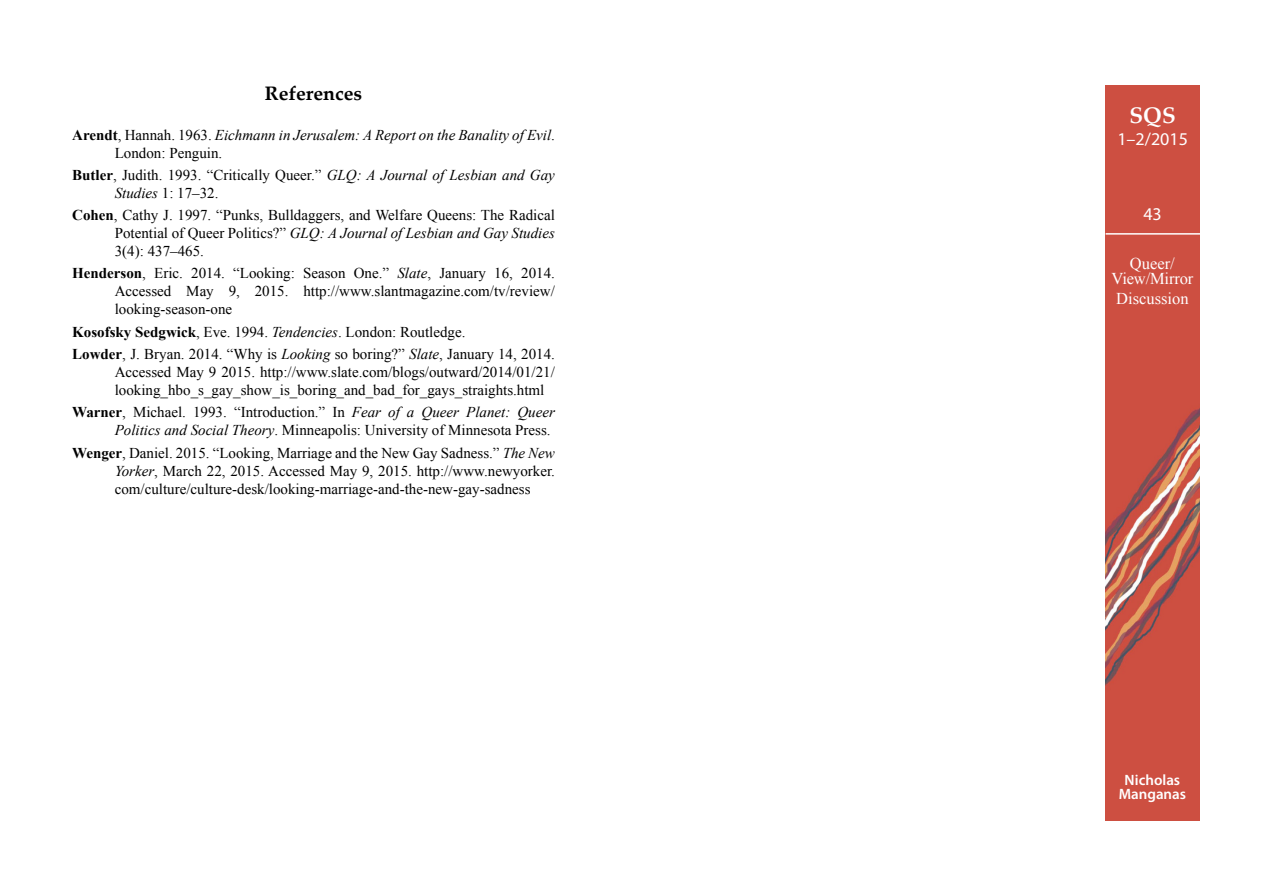
<style>
.page{position:relative;width:1263px;height:893px;background:#fff}
.page>*{position:absolute;margin:0;border:0;box-sizing:border-box;transform-origin:0 0}
.t1{font:700 22.5px "Palatino Linotype";color:#fff}
.Väliotsikko_1{font:700 19.5px "Palatino Linotype";color:#000}
.t2{font:18px "Myriad Pro";color:#fff}
.t3{font:16.5px/15.3px "Times New Roman";color:#fff;text-align:center}
.Lähdeluettelo{font:15px/18px "Times New Roman";color:#000;text-align:justify}
.Lähdeluettelo-2{font:italic 15px/18px "Times New Roman";color:#000}
.t4{font:600 15px/13.5px "Myriad Pro";color:#fff;text-align:center}
.s1{font-weight:700;font-style:normal}
.s2{font-style:normal}
.s3{font-weight:700}
.s4{font-style:italic}
</style>
<div class="page">
<img style="left:1106px;top:85px;width:93px;height:736px">
<hr style="left:1106px;top:233px;width:103px;height:2px;background:#fff">
<p class="Väliotsikko_1" style="left:265px;top:80px;width:99px">References</p>
<p class="Lähdeluettelo-2" style="left:115px;top:125px;width:442px;text-indent:-43px"><span class="s1">Arendt</span><span class="s2">, Hannah. 1963.</span> Eichmann in Jerusalem: A Report on the Banality of Evil<span class="s2">.<br>London: Penguin.</span></p>
<p class="Lähdeluettelo" style="left:115px;top:166px;width:442px;text-indent:-43px"><span class="s3">Butler</span>, Judith. 1993. “Critically Queer.” <span class="s4">GLQ: A Journal of Lesbian and Gay<br>Studies</span> 1: 17–32.</p>
<p class="Lähdeluettelo" style="left:115px;top:206px;width:442px;text-indent:-43px"><span class="s3">Cohen</span>, Cathy J. 1997. “Punks, Bulldaggers, and Welfare Queens: The Radical Potential of Queer Politics?” <span class="s4">GLQ: A Journal of Lesbian and Gay Studies </span>3(4): 437–465.</p>
<p class="Lähdeluettelo" style="left:115px;top:264px;width:442px;text-indent:-43px"><span class="s3">Henderson</span>, Eric. 2014. “Looking: Season One.” <span class="s4">Slate</span>, January 16, 2014.<br>Accessed May 9, 2015. http://www.slantmagazine.com/tv/review/ looking-season-one</p>
<p class="Lähdeluettelo" style="left:72px;top:322px;width:395px"><span class="s3">Kosofsky Sedgwick</span>, Eve. 1994. <span class="s4">Tendencies</span>. London: Routledge.</p>
<p class="Lähdeluettelo" style="left:115px;top:345px;width:442px;text-indent:-43px"><span class="s3">Lowder</span>, J. Bryan. 2014. “Why is <span class="s4">Looking</span> so boring?” <span class="s4">Slate</span>, January 14, 2014.<br>Accessed May 9 2015. http://www.slate.com/blogs/outward/2014/01/21/ looking_hbo_s_gay_show_is_boring_and_bad_for_gays_straights.html</p>
<p class="Lähdeluettelo" style="left:72px;top:403px;width:484px;text-align:right"><span class="s3">Warner</span>, Michael. 1993. “Introduction.” In <span class="s4">Fear of a Queer Planet: Queer<br>Politics and Social Theory</span>. Minneapolis: University of Minnesota Press.</p>
<p class="Lähdeluettelo" style="left:115px;top:443px;width:442px;text-indent:-43px"><span class="s3">Wenger</span>, Daniel. 2015. “Looking, Marriage and the New Gay Sadness.” <span class="s4">The New Yorker</span>, March 22, 2015. Accessed May 9, 2015. http://www.newyorker. com/culture/culture-desk/looking-marriage-and-the-new-gay-sadness</p>
<h1 class="t1" style="left:1129px;top:100px;width:48px">SQS</h1>
<p class="t2" style="left:1117px;top:128px;width:72px">1–2/2015</p>
<p class="t2" style="left:1143px;top:203px;width:20px">43</p>
<p class="t3" style="left:1111px;top:255px;width:83px">Queer/<br>View/Mirror</p>
<p class="t3" style="left:1116px;top:290px;width:74px">Discussion</p>
<p class="t4" style="left:1119px;top:773px;width:69px">Nicholas<br>Manganas</p>
</div>
